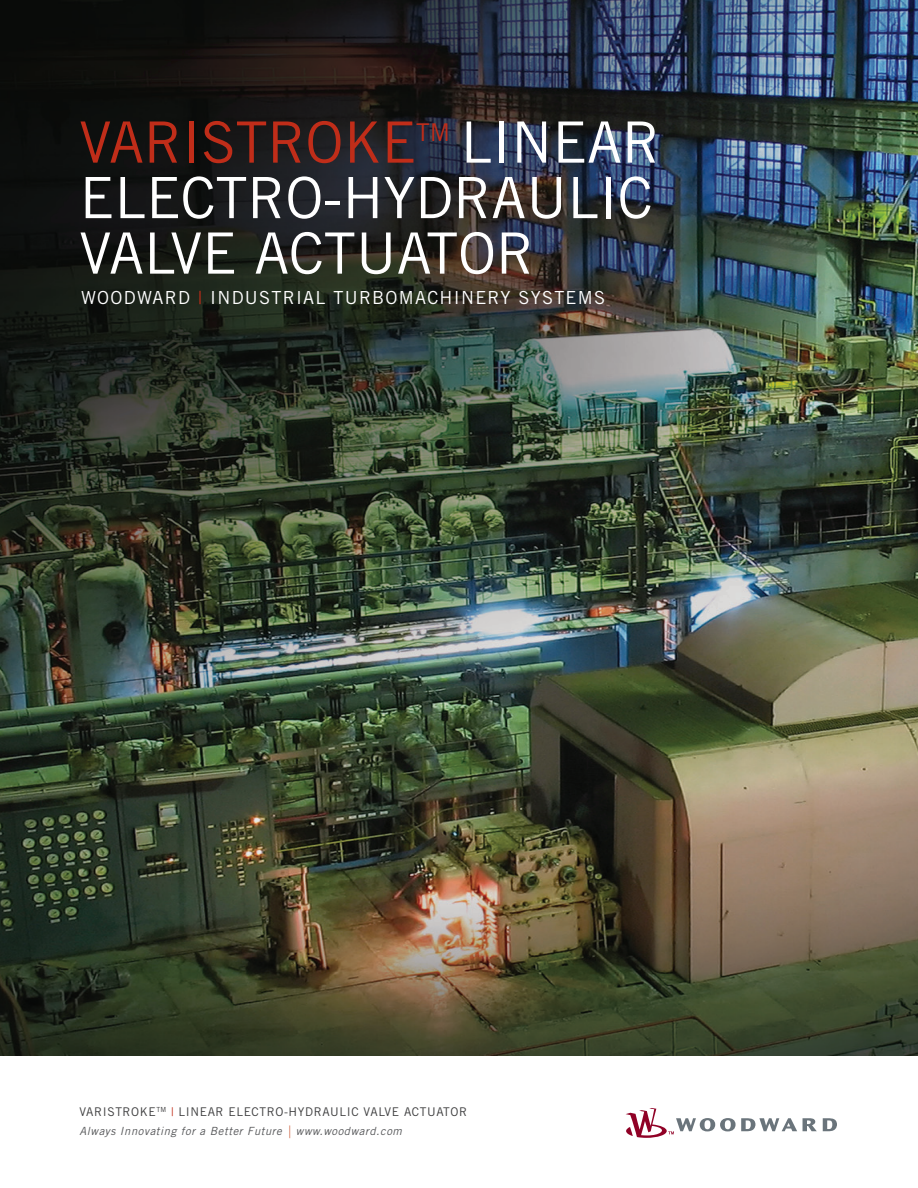
<style>
.page{position:relative;width:918px;height:1188px;background:#fff}
.page>*{position:absolute;margin:0;border:0;box-sizing:border-box;transform-origin:0 0}
.t1{font:57px/55.5px "Trade Gothic LT Std";color:#fff}
.t2{font:57px "Trade Gothic LT Std";color:#c02d19}
.t3{font:24.45px "Trade Gothic LT Std";color:#c02d19}
.t4{font:18px "Trade Gothic LT Std";letter-spacing:.07em;color:#fff}
.t5{font:12px "Trade Gothic LT Std";letter-spacing:.05em;color:#3e3e3f}
.t6{font:italic 11.25px "Trade Gothic LT Std";letter-spacing:.05em;color:#57585a}
.s1{color:#c02d19}
.s2{color:#cd613f}
</style>
<div class="page">
<img style="left:0;top:0;width:918px;height:1056px">
<svg style="left:803px;top:1118px;width:14px;height:13px"></svg>
<svg style="left:823px;top:1118px;width:14px;height:13px"></svg>
<svg style="left:626px;top:1108px;width:171px;height:30px"></svg>
<p class="t2" style="left:80px;top:108px;width:338px">VARISTROKE</p>
<p class="t3" style="left:416px;top:117px;width:36px">TM</p>
<p class="t1" style="left:460px;top:114px;width:201px">LINEAR</p>
<p class="t1" style="left:80px;top:169px;width:575px">ELECTRO-HYDRAULIC<br>VALVE ACTUATOR</p>
<p class="t4" style="left:81px;top:287px;width:526px">WOODWARD <span class="s1">|</span> INDUSTRIAL TURBOMACHINERY SYSTEMS</p>
<p class="t5" style="left:80px;top:1104px;width:389px">VARISTROKE<sup>TM</sup> <span class="s1">|</span> LINEAR ELECTRO-HYDRAULIC VALVE ACTUATOR</p>
<p class="t6" style="left:80px;top:1124px;width:324px">Always Innovating for a Better Future <span class="s2">|</span> www.woodward.com</p>
</div>
